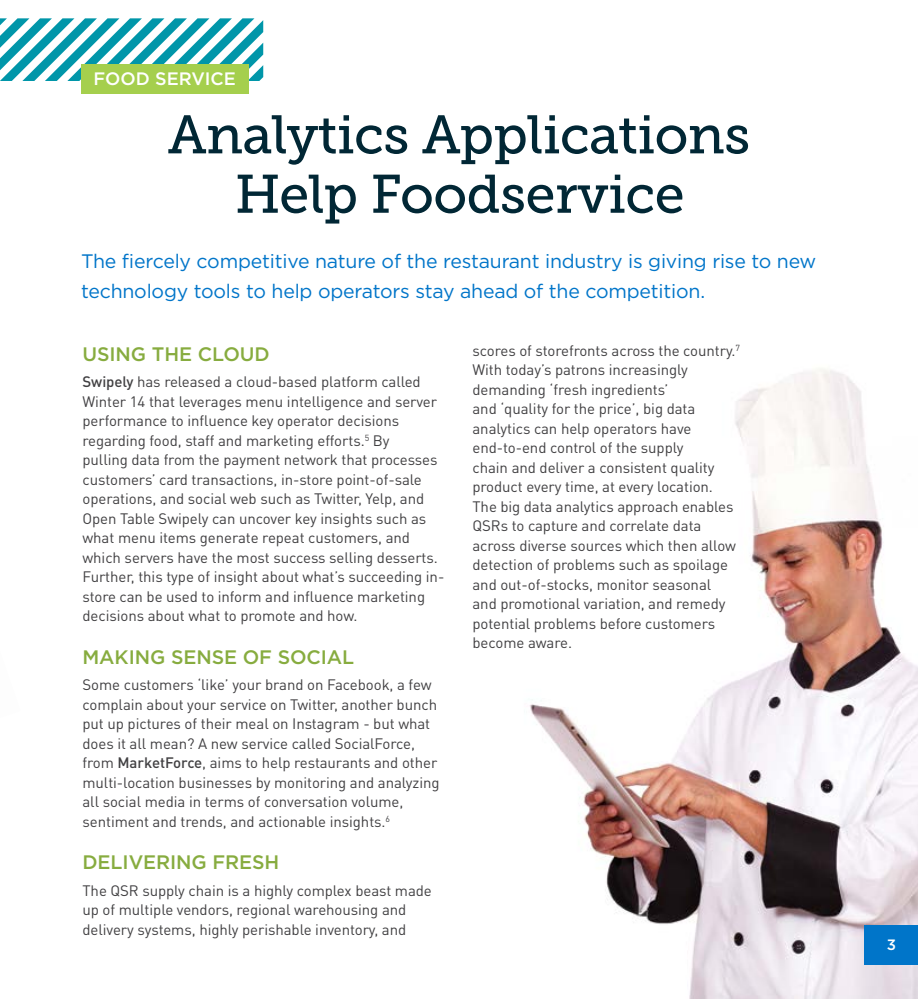
<style>
.page{position:relative;width:918px;height:999px;background:#fff}
.page>*{position:absolute;margin:0;border:0;box-sizing:border-box;transform-origin:0 0}
.t1{font:54px "Museo Slab 500";letter-spacing:-.01em;color:#012735}
.t2{font:19.5px/30px "Gotham";letter-spacing:-.01em;color:#0075c9}
.t3{font:500 19.5px "Gotham";letter-spacing:-.005em;color:#87ac3f}
.t4{font:500 18px "Gotham";color:#fff}
.t5{font:15px/19.5px "DINOT";letter-spacing:-.005em;color:#414042}
.t6{font:500 15px "Gotham";color:#fff}
.s1{font-weight:500}
</style>
<div class="page">
<img style="left:529px;top:368px;width:389px;height:631px">
<svg style="left:0;top:18px;width:263px;height:63px"></svg>
<div style="left:81px;top:64px;width:167px;height:29px;background:#a5cf4d"></div>
<div style="left:865px;top:926px;width:53px;height:39px;background:#0075c9"></div>
<p class="t4" style="left:93px;top:68px;width:144px">FOOD SERVICE</p>
<h1 class="t1" style="left:168px;top:105px;width:584px">Analytics Applications</h1>
<h1 class="t1" style="left:235px;top:164px;width:451px">Help Foodservice</h1>
<h2 class="t2" style="left:81px;top:246px;width:737px">The fiercely competitive nature of the restaurant industry is giving rise to new technology tools to help operators stay ahead of the competition.</h2>
<h2 class="t3" style="left:83px;top:343px;width:189px">USING THE CLOUD</h2>
<p class="t5" style="left:82px;top:371px;width:363px"><span class="s1">Swipely</span> has released a cloud-based platform called Winter 14 that leverages menu intelligence and server performance to influence key operator decisions regarding food, staff and marketing efforts.<sup>5</sup> By<br>pulling data from the payment network that processes customers’ card transactions, in-store point-of-sale operations, and social web such as Twitter, Yelp, and Open Table Swipely can uncover key insights such as what menu items generate repeat customers, and which servers have the most success selling desserts.<br>Further, this type of insight about what’s succeeding in&shy;store can be used to inform and influence marketing decisions about what to promote and how.</p>
<h2 class="t3" style="left:82px;top:646px;width:273px">MAKING SENSE OF SOCIAL</h2>
<p class="t5" style="left:82px;top:674px;width:359px">Some customers ‘like’ your brand on Facebook, a few complain about your service on Twitter, another bunch put up pictures of their meal on Instagram - but what does it all mean? A new service called SocialForce, from <span class="s1">MarketForce</span>, aims to help restaurants and other multi-location businesses by monitoring and analyzing all social media in terms of conversation volume, sentiment and trends, and actionable insights.<sup>6</sup></p>
<h2 class="t3" style="left:82px;top:851px;width:198px">DELIVERING FRESH</h2>
<p class="t5" style="left:82px;top:880px;width:351px">The QSR supply chain is a highly complex beast made up of multiple vendors, regional warehousing and delivery systems, highly perishable inventory, and</p>
<p class="t5" style="left:472px;top:340px;width:269px">scores of storefronts across the country.<sup>7<br></sup>With today’s patrons increasingly demanding ‘fresh ingredients’<br>and ‘quality for the price’, big data analytics can help operators have end-to-end control of the supply<br>chain and deliver a consistent quality product every time, at every location.<br>The big data analytics approach enables QSRs to capture and correlate data across diverse sources which then allow detection of problems such as spoilage and out-of-stocks, monitor seasonal<br>and promotional variation, and remedy potential problems before customers become aware.</p>
<p class="t6" style="left:887px;top:936px;width:11px">3</p>
</div>
